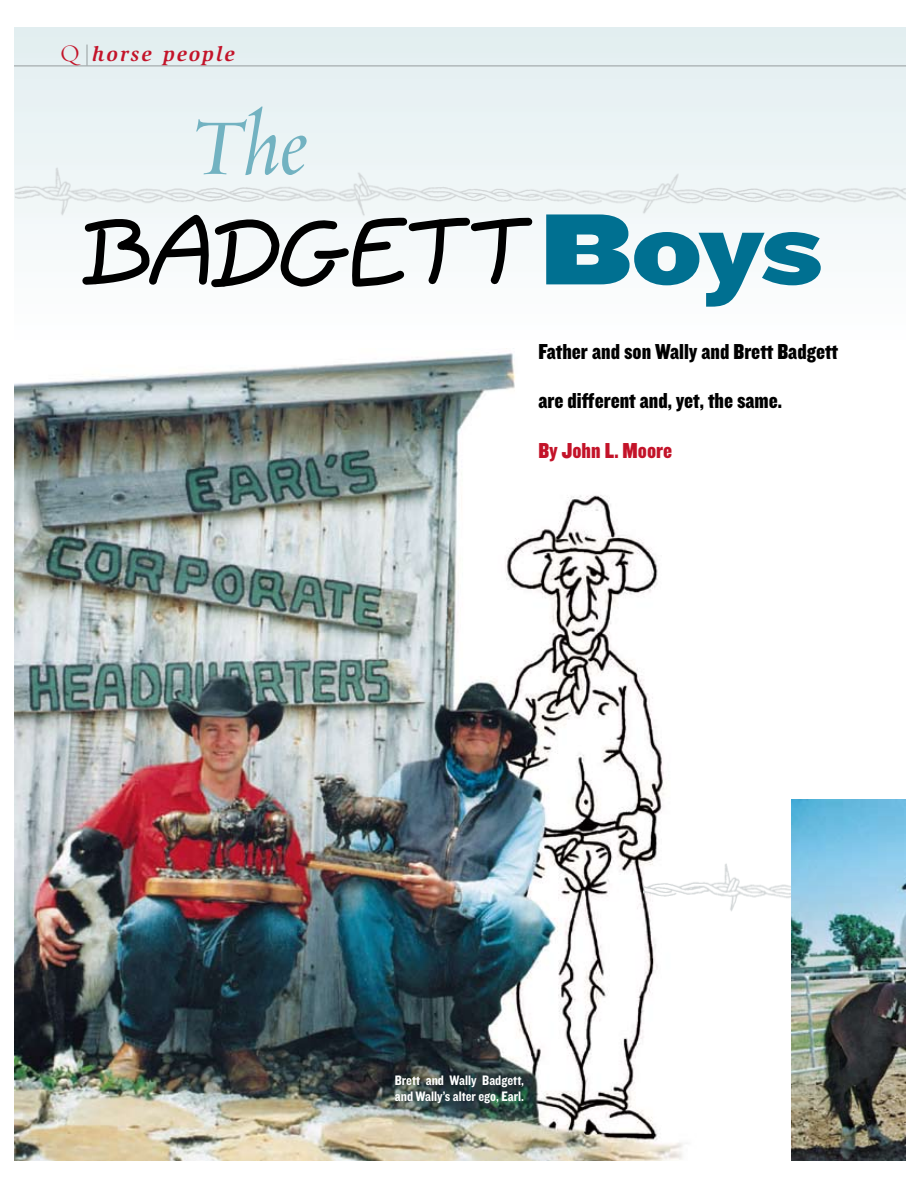
<style>
.page{position:relative;width:918px;height:1188px;background:#fff}
.page>*{position:absolute;margin:0;border:0;box-sizing:border-box;transform-origin:0 0}
.t1{font:105px "Knockout HTF74 Full Sumo";color:#007091}
.t2{font:90px "Requiem Display HTF Italic";color:#72b2c1}
.t3{font:22.5px "Knockout HTF70 Full Welterwt";color:#000}
.t4{font:22.5px "Knockout HTF70 Full Welterwt";color:#c31329}
.t5{font:italic 700 21px "Slimbach";letter-spacing:.105em;color:#c31329}
.t6{font:14.25px/16.5px "Knockout HTF50 Welterweight";color:#fff}
.s1{font-family:"Requiem Display HTF Roman";font-weight:400;font-style:normal;font-size:24px}
</style>
<div class="page">
<svg style="left:15px;top:27px;width:891px;height:261px"></svg>
<img style="left:15px;top:157px;width:891px;height:76px">
<img style="left:15px;top:353px;width:668px;height:808px">
<hr style="left:15px;top:66px;width:891px;height:1px;background:#959c9d">
<svg style="left:87px;top:45px;width:1px;height:21px"></svg>
<svg style="left:82px;top:215px;width:450px;height:72px"></svg>
<img style="left:643px;top:856px;width:149px;height:73px">
<img style="left:792px;top:800px;width:114px;height:361px">
<p class="t5" style="left:60px;top:41px;width:176px"><span class="s1">≤</span> horse people</p>
<h2 class="t2" style="left:192px;top:104px;width:116px">The</h2>
<h1 class="t1" style="left:538px;top:190px;width:287px">Boys</h1>
<p class="t3" style="left:538px;top:339px;width:301px">Father and son Wally and Brett Badgett</p>
<p class="t3" style="left:538px;top:389px;width:245px">are different and, yet, the same.</p>
<p class="t4" style="left:538px;top:438px;width:135px">By John L. Moore</p>
<p class="t6" style="left:395px;top:1072px;width:131px">Brett and Wally Badgett, and Wally’s alter ego, Earl.</p>
</div>
